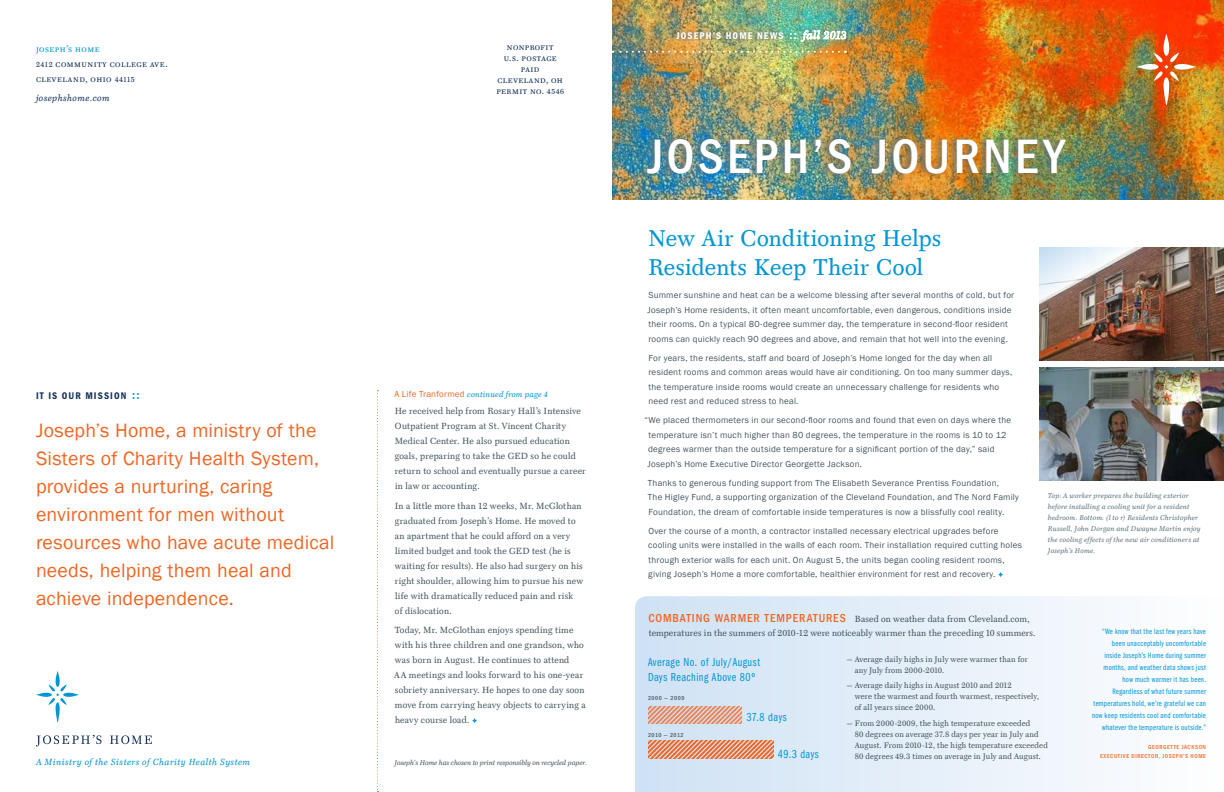
<style>
.page{position:relative;width:1224px;height:792px;background:#fff}
.page>*{position:absolute;margin:0;border:0;box-sizing:border-box;transform-origin:0 0}
.t1{font:500 condensed 50px "Franklin Gothic";letter-spacing:.07em;color:#fff}
.t2{font:23px/29px "Mt.Augustine Roman";letter-spacing:.02em;color:#0096d6}
.t3{font:19.9px/28px "Franklin Gothic";letter-spacing:.01em;color:#f26522}
.t4{font:12px/15px "Franklin Gothic Book Cmpr";letter-spacing:.04em;color:#0096d6}
.t5{font:600 condensed 10px "Franklin Gothic";letter-spacing:.11em;color:#fff}
.t6{font:600 condensed 10px "Franklin Gothic";letter-spacing:.105em;color:#16325c}
.t7{font:9px/14.5px "Franklin Gothic";letter-spacing:.025em;color:#455761}
.t8{font:9px/15px "Mt.Augustine Roman";letter-spacing:.025em;color:#455761}
.t9{font:9px/11px "Mt.Augustine Small Caps";letter-spacing:.055em;color:#16325c}
.t10{font:italic 9px "Mt.Augustine";letter-spacing:.06em;color:#0096d6}
.t11{font:italic 9px "Mt.Augustine";letter-spacing:.06em;color:#16325c}
.t12{font:8px/11px "Mt.Augustine Roman";letter-spacing:.025em;color:#455761}
.t13{font:8px/12px "Franklin Gothic Book Cmpr";letter-spacing:.035em;color:#0096d6;text-align:right}
.t14{font:italic 8px "Mt.Augustine";letter-spacing:.035em;color:#0096d6}
.t15{font:italic 7px/11px "Mt.Augustine";letter-spacing:.04em;color:#5c727d}
.t16{font:italic 7px "Mt.Augustine";color:#455761}
.t17{font:500 condensed 6px/9px "Franklin Gothic";letter-spacing:.095em;color:#f26522;text-align:right}
.t18{font:500 condensed 6px "Franklin Gothic";letter-spacing:.085em;color:#455761}
.s1{color:#0096d6}
.s2{font-family:"Mt.Augustine Roman";color:#0096d6}
.s3{font-size:7.5px}
.s4{font-size:12px;color:#0096d6}
.s5{font-family:"Franklin Gothic";font-style:normal;font-size:9px;color:#f26522}
.s6{font-size:12px}
.s7{font-family:"Franklin Gothic";font-weight:500;font-stretch:condensed;font-size:12px;color:#f26522}
</style>
<div class="page">
<img style="left:612px;top:0;width:612px;height:199px">
<svg style="left:635px;top:596px;width:469px;height:196px;fill:#e2eef9"></svg>
<svg style="left:649px;top:706px;width:93px;height:18px;background:#e0aa95"></svg>
<svg style="left:648px;top:741px;width:126px;height:18px;background:#e69572"></svg>
<img style="left:1040px;top:368px;width:184px;height:112px">
<div style="left:638px;top:134px;width:428px;height:44px;background:#5c727d;opacity:.75"></div>
<svg style="left:998px;top:572px;width:5px;height:5px"></svg>
<img style="left:1137px;top:34px;width:59px;height:71px">
<div style="left:607px;top:46px;width:244px;height:12px;background:#000;opacity:.3"></div>
<svg style="left:612px;top:51px;width:191px;height:2px"></svg>
<img style="left:667px;top:27px;width:129px;height:17px">
<svg style="left:36px;top:671px;width:43px;height:52px"></svg>
<svg style="left:36px;top:735px;width:66px;height:11px"></svg>
<svg style="left:110px;top:735px;width:42px;height:9px"></svg>
<svg style="left:377px;top:390px;width:2px;height:402px"></svg>
<svg style="left:472px;top:718px;width:5px;height:5px"></svg>
<img style="left:1040px;top:247px;width:184px;height:113px">
<img style="left:1040px;top:247px;width:109px;height:66px">
<div style="left:803px;top:32px;width:55px;height:22px;background:#5c727d;opacity:.75"></div>
<svg style="left:801px;top:30px;width:45px;height:12px"></svg>
<p class="t9" style="left:36px;top:41px;width:133px;line-height:15px"><span class="s1">joseph</span><span class="s2">’</span><span class="s1">s home<br></span><span class="s3">2412</span> community college ave. cleveland, ohio <span class="s3">44115</span></p>
<p class="t11" style="left:36px;top:94px;width:75px">josephshome.com</p>
<p class="t9" style="left:496px;top:41px;width:69px;text-align:center">nonprofit<br>u.s. postage paid cleveland, oh permit no. <span class="s3">4546</span></p>
<p class="t6" style="left:36px;top:390px;width:105px">IT IS OUR MISSION <span class="s4">::</span></p>
<h3 class="t3" style="left:36px;top:417px;width:300px">Joseph’s Home, a ministry of the<br>Sisters of Charity Health System, provides a nurturing, caring environment for men without resources who have acute medical needs, helping them heal and achieve independence.</h3>
<p class="t14" style="left:394px;top:391px;width:155px"><span class="s5">A Life Tranformed</span> continued from page 4</p>
<p class="t8" style="left:395px;top:404px;width:193px">He received help from Rosary Hall’s Intensive Outpatient Program at St. Vincent Charity Medical Center. He also pursued education goals, preparing to take the GED so he could return to school and eventually pursue a career in law or accounting.</p>
<p class="t8" style="left:395px;top:498px;width:190px">In a little more than 12 weeks, Mr. McGlothan graduated from Joseph’s Home. He moved to an apartment that he could afford on a very limited budget and took the GED test (he is waiting for results). He also had surgery on his right shoulder, allowing him to pursue his new life with dramatically reduced pain and risk<br>of dislocation.</p>
<p class="t8" style="left:394px;top:623px;width:193px">Today, Mr. McGlothan enjoys spending time with his three children and one grandson, who was born in August. He continues to attend<br>AA meetings and looks forward to his one-year sobriety anniversary. He hopes to one day soon move from carrying heavy objects to carrying a heavy course load.</p>
<p class="t10" style="left:36px;top:758px;width:216px">A Ministry of the Sisters of Charity Health System</p>
<p class="t16" style="left:394px;top:760px;width:194px">Joseph’s Home has chosen to print responsibly on recycled paper.</p>
<p class="t5" style="left:676px;top:30px;width:122px">JOSEPH’S HOME NEWS <span class="s6">::</span></p>
<h1 class="t1" style="left:648px;top:128px;width:418px">JOSEPH’S JOURNEY</h1>
<h2 class="t2" style="left:648px;top:224px;width:295px">New Air Conditioning Helps<br>Residents Keep Their Cool</h2>
<p class="t7" style="left:648px;top:288px;width:368px">Summer sunshine and heat can be a welcome blessing after several months of cold, but for Joseph’s Home residents, it often meant uncomfortable, even dangerous, conditions inside their rooms. On a typical 80-degree summer day, the temperature in second-floor resident rooms can quickly reach 90 degrees and above, and remain that hot well into the evening.</p>
<p class="t7" style="left:648px;top:351px;width:365px">For years, the residents, staff and board of Joseph’s Home longed for the day when all resident rooms and common areas would have air conditioning. On too many summer days, the temperature inside rooms would create an unnecessary challenge for residents who need rest and reduced stress to heal.</p>
<p class="t7" style="left:648px;top:413px;width:365px;text-indent:-3px">“We placed thermometers in our second-floor rooms and found that even on days where the temperature isn’t much higher than 80 degrees, the temperature in the rooms is 10 to 12 degrees warmer than the outside temperature for a significant portion of the day,” said Joseph’s Home Executive Director Georgette Jackson.</p>
<p class="t7" style="left:648px;top:476px;width:373px">Thanks to generous funding support from The Elisabeth Severance Prentiss Foundation,<br>The Higley Fund, a supporting organization of the Cleveland Foundation, and The Nord Family<br>Foundation, the dream of comfortable inside temperatures is now a blissfully cool reality.</p>
<p class="t7" style="left:648px;top:524px;width:375px">Over the course of a month, a contractor installed necessary electrical upgrades before cooling units were installed in the walls of each room. Their installation required cutting holes through exterior walls for each unit. On August 5, the units began cooling resident rooms, giving Joseph’s Home a more comfortable, healthier environment for rest and recovery.</p>
<p class="t15" style="left:1048px;top:491px;width:154px">Top: A worker prepares the building exterior before installing a cooling unit for a resident bedroom. Bottom: (l to r) Residents Christopher Russell, John Dorgan and Dwayne Martin enjoy the cooling effects of the new air conditioners at Joseph’s Home.</p>
<p class="t8" style="left:648px;top:612px;width:389px;line-height:14px"><span class="s7">COMBATING WARMER TEMPERATURES</span> Based on weather data from Cleveland.com, temperatures in the summers of 2010-12 were noticeably warmer than the preceding 10 summers.</p>
<h3 class="t4" style="left:648px;top:654px;width:114px">Average No. of July/August<br>Days Reaching Above 80º</h3>
<p class="t18" style="left:648px;top:695px;width:38px">2000 — 2009</p>
<p class="t18" style="left:648px;top:732px;width:37px">2010 — 2012</p>
<h3 class="t4" style="left:747px;top:710px;width:42px">37.8 days</h3>
<h3 class="t4" style="left:778px;top:747px;width:42px">49.3 days</h3>
<p class="t12" style="left:855px;top:654px;width:175px;text-indent:-8px">— Average daily highs in July were warmer than for any July from 2000-2010.</p>
<p class="t12" style="left:855px;top:680px;width:186px;text-indent:-8px">— Average daily highs in August 2010 and 2012<br>were the warmest and fourth warmest, respectively, of all years since 2000.</p>
<p class="t12" style="left:855px;top:718px;width:195px;text-indent:-8px">— From 2000-2009, the high temperature exceeded<br>80 degrees on average 37.8 days per year in July and August. From 2010-12, the high temperature exceeded 80 degrees 49.3 times on average in July and August.</p>
<p class="t13" style="left:1092px;top:626px;width:115px">“We know that the last few years have been unacceptably uncomfortable<br>inside Joseph’s Home during summer months, and weather data shows just how much warmer it has been.<br>Regardless of what future summer temperatures hold, we’re grateful we can now keep residents cool and comfortable whatever the temperature is outside.”</p>
<p class="t17" style="left:1100px;top:743px;width:107px">GEORGETTE JACKSON<br>EXECUTIVE DIRECTOR, JOSEPH’S HOME</p>
</div>
